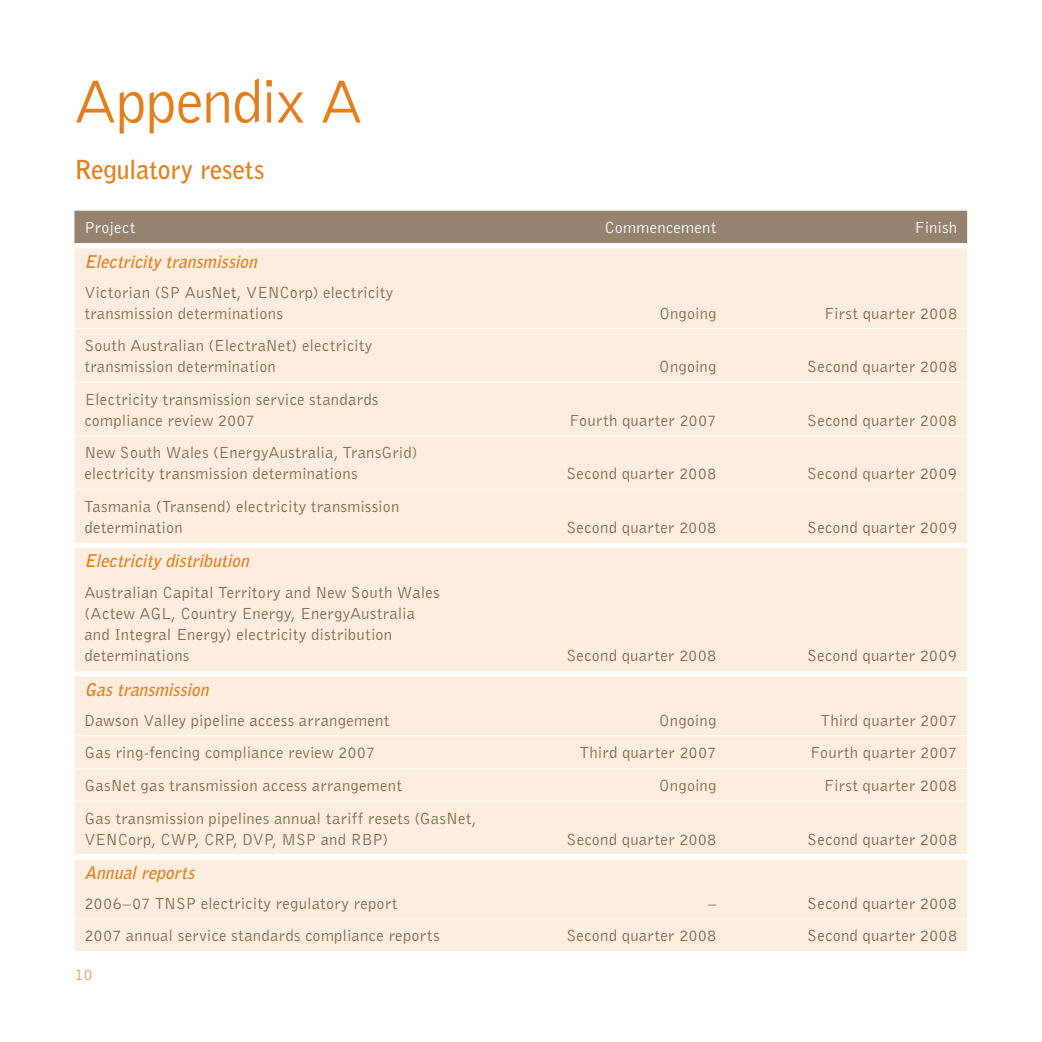
<style>
.page{position:relative;width:1042px;height:1042px;background:#fff}
.page>*{position:absolute;margin:0;border:0;box-sizing:border-box;transform-origin:0 0}
.t1{font:63px "Bell Gothic BT";letter-spacing:-.03em;color:#e37f1c}
.t2{font:700 26.25px "Bell Gothic BT";letter-spacing:.005em;color:#e37f1c}
.t3{font:italic 700 17.5px "Bell Gothic BT";color:#e37f1c}
.t4{font:16.62px/21px "Bell Gothic BT";letter-spacing:.015em;color:#7c6a55}
.t5{font:16.62px "Bell Gothic BT";letter-spacing:.015em;color:#fff}
.t6{font:16.62px "Bell Gothic BT";color:#eca05a}
</style>
<div class="page">
<div style="left:74px;top:211px;width:893px;height:32px;background:#958370"></div>
<div style="left:74px;top:248px;width:893px;height:703px;background:#fceddf"></div>
<hr style="left:74px;top:328px;width:893px;height:1px;background:#fff">
<hr style="left:74px;top:382px;width:893px;height:1px;background:#fff">
<hr style="left:74px;top:435px;width:893px;height:1px;background:#fff">
<hr style="left:74px;top:489px;width:893px;height:1px;background:#fff">
<hr style="left:74px;top:854px;width:893px;height:1px;background:#fff">
<hr style="left:74px;top:859px;width:893px;height:1px;background:#fff">
<hr style="left:74px;top:735px;width:893px;height:1px;background:#fff">
<hr style="left:74px;top:768px;width:893px;height:1px;background:#fff">
<hr style="left:74px;top:800px;width:893px;height:1px;background:#fff">
<hr style="left:74px;top:918px;width:893px;height:1px;background:#fff">
<h1 class="t1" style="left:74px;top:79px;width:290px">Appendix A</h1>
<h2 class="t2" style="left:74px;top:157px;width:191px">Regulatory resets</h2>
<p class="t5" style="left:84px;top:222px;width:52px">Project</p>
<p class="t5" style="left:604px;top:222px;width:114px">Commencement</p>
<p class="t5" style="left:915px;top:222px;width:44px">Finish</p>
<p class="t3" style="left:84px;top:253px;width:178px">Electricity transmission</p>
<p class="t4" style="left:84px;top:283px;width:310px">Victorian (SP AusNet, VENCorp) electricity transmission determinations</p>
<p class="t4" style="left:660px;top:304px;width:58px">Ongoing</p>
<p class="t4" style="left:824px;top:304px;width:134px">First quarter 2008</p>
<p class="t4" style="left:84px;top:337px;width:289px">South Australian (ElectraNet) electricity transmission determination</p>
<p class="t4" style="left:84px;top:390px;width:296px">Electricity transmission service standards compliance review 2007</p>
<p class="t4" style="left:84px;top:444px;width:335px">New South Wales (EnergyAustralia, TransGrid) electricity transmission determinations</p>
<p class="t4" style="left:84px;top:497px;width:317px">Tasmania (Transend) electricity transmission determination</p>
<p class="t3" style="left:84px;top:552px;width:170px">Electricity distribution</p>
<p class="t4" style="left:84px;top:584px;width:357px">Australian Capital Territory and New South Wales (Actew AGL, Country Energy, EnergyAustralia and Integral Energy) electricity distribution determinations</p>
<p class="t4" style="left:659px;top:358px;width:58px">Ongoing</p>
<p class="t4" style="left:807px;top:358px;width:151px">Second quarter 2008</p>
<p class="t4" style="left:569px;top:411px;width:148px">Fourth quarter 2007</p>
<p class="t4" style="left:807px;top:411px;width:151px">Second quarter 2008</p>
<p class="t4" style="left:566px;top:465px;width:151px">Second quarter 2008</p>
<p class="t4" style="left:807px;top:465px;width:152px">Second quarter 2009</p>
<p class="t4" style="left:566px;top:518px;width:151px">Second quarter 2008</p>
<p class="t4" style="left:807px;top:518px;width:152px">Second quarter 2009</p>
<p class="t4" style="left:566px;top:647px;width:151px">Second quarter 2008</p>
<p class="t4" style="left:807px;top:647px;width:152px">Second quarter 2009</p>
<p class="t3" style="left:84px;top:681px;width:130px">Gastransmission</p>
<p class="t4" style="left:84px;top:711px;width:306px">Dawson Valley pipeline access arrangement</p>
<p class="t4" style="left:659px;top:711px;width:58px">Ongoing</p>
<p class="t4" style="left:821px;top:711px;width:138px">Third quarter 2007</p>
<p class="t4" style="left:84px;top:744px;width:292px">Gas ring-fencing compliance review 2007</p>
<p class="t4" style="left:580px;top:744px;width:138px">Third quarter 2007</p>
<p class="t4" style="left:810px;top:744px;width:148px">Fourth quarter 2007</p>
<p class="t4" style="left:84px;top:776px;width:319px">GasNet gas transmission access arrangement</p>
<p class="t4" style="left:659px;top:776px;width:58px">Ongoing</p>
<p class="t4" style="left:824px;top:776px;width:134px">First quarter 2008</p>
<p class="t4" style="left:84px;top:809px;width:394px">Gas transmission pipelines annual tariff resets (GasNet,<br>VENCorp, CWP, CRP, DVP, MSP and RBP)</p>
<p class="t4" style="left:566px;top:830px;width:151px">Second quarter 2008</p>
<p class="t4" style="left:807px;top:830px;width:151px">Second quarter 2008</p>
<p class="t3" style="left:84px;top:864px;width:115px">Annualreports</p>
<p class="t4" style="left:84px;top:894px;width:315px">2006–07 TNSP electricity regulatory report</p>
<p class="t4" style="left:708px;top:894px;width:10px">–</p>
<p class="t4" style="left:807px;top:894px;width:151px">Second quarter 2008</p>
<p class="t4" style="left:84px;top:927px;width:357px">2007 annual service standards compliance reports</p>
<p class="t4" style="left:566px;top:927px;width:151px">Second quarter 2008</p>
<p class="t4" style="left:807px;top:927px;width:151px">Second quarter 2008</p>
<p class="t6" style="left:74px;top:968px;width:20px">10</p>
</div>
